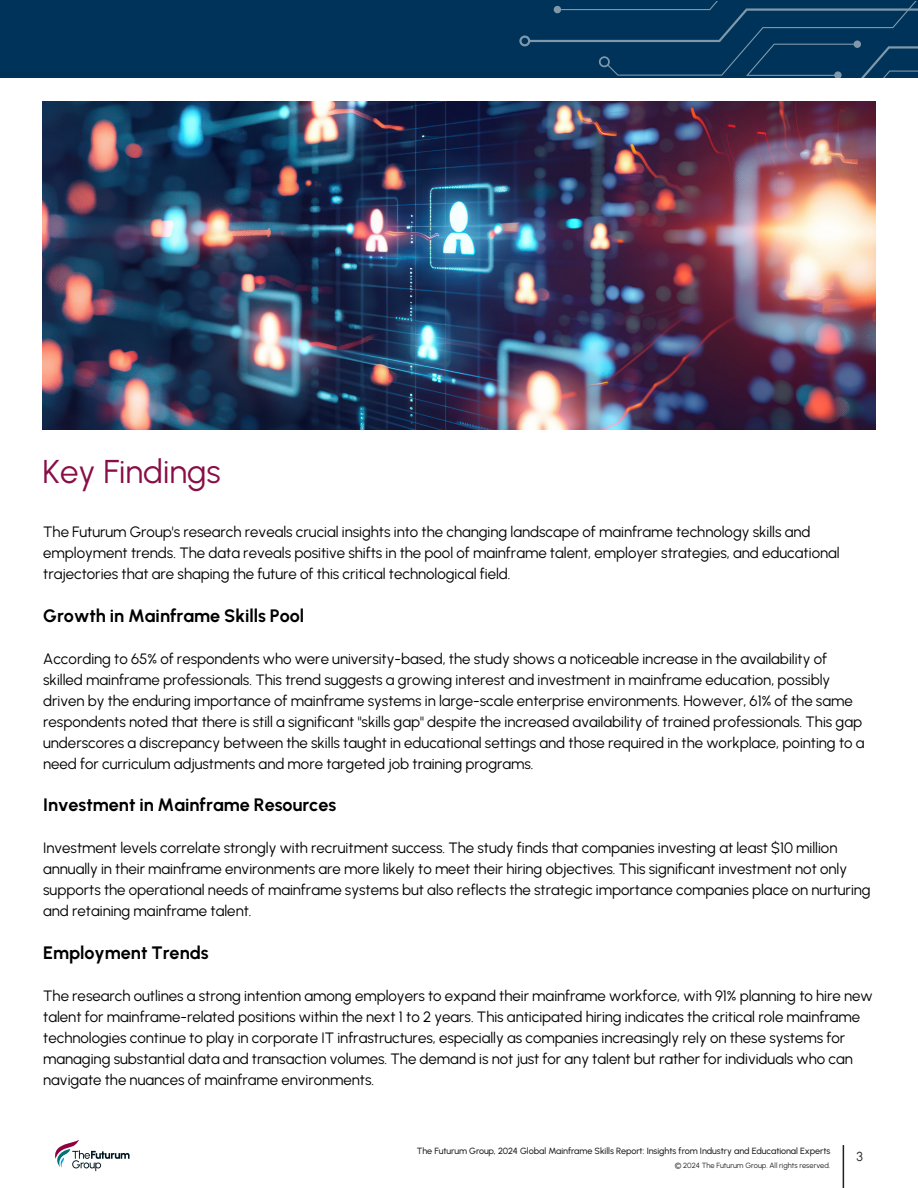
<style>
.page{position:relative;width:918px;height:1188px;background:#fff}
.page>*{position:absolute;margin:0;border:0;box-sizing:border-box;transform-origin:0 0}
.WH_Introduction_Header{font:33px "Urbanist";color:#880e46}
.footnote{font:18px "Urbanist";color:#000001}
.footnote-2{font:15px/21px "Urbanist";color:#000001}
.t1{font:13.05px "Urbanist";color:#231f20}
.t2{font:500 9px "Urbanist";letter-spacing:-.005em;color:#231f20}
.t3{font:7.5px "Urbanist";color:#231f20}
</style>
<div class="page">
<div style="left:0;top:0;width:918px;height:77px;background:#003359"></div>
<svg style="left:519px;top:2px;width:399px;height:76px"></svg>
<svg style="left:55px;top:1140px;width:75px;height:31px"></svg>
<hr style="left:843px;top:1145px;width:1px;height:43px;background:#231f20">
<img style="left:43px;top:101px;width:832px;height:328px">
<p class="WH_Introduction_Header" style="left:43px;top:450px;width:180px">Key Findings</p>
<p class="footnote-2" style="left:43px;top:521px;width:798px">The Futurum Group's research reveals crucial insights into the changing landscape of mainframe technology skills and employment trends. The data reveals positive shifts in the pool of mainframe talent, employer strategies, and educational trajectories that are shaping the future of this critical technological field.</p>
<p class="footnote" style="left:43px;top:603px;width:263px">Growth in Mainframe Skills Pool</p>
<p class="footnote-2" style="left:43px;top:648px;width:823px">According to 65% of respondents who were university-based, the study shows a noticeable increase in the availability of skilled mainframe professionals. This trend suggests a growing interest and investment in mainframe education, possibly driven by the enduring importance of mainframe systems in large-scale enterprise environments. However, 61% of the same respondents noted that there is still a significant "skills gap" despite the increased availability of trained professionals. This gap underscores a discrepancy between the skills taught in educational settings and those required in the workplace, pointing to a need for curriculum adjustments and more targeted job training programs.</p>
<p class="footnote" style="left:43px;top:793px;width:295px">Investment in Mainframe Resources</p>
<p class="footnote-2" style="left:43px;top:837px;width:829px">Investment levels correlate strongly with recruitment success. The study finds that companies investing at least $10 million annually in their mainframe environments are more likely to meet their hiring objectives. This significant investment not only supports the operational needs of mainframe systems but also reflects the strategic importance companies place on nurturing and retaining mainframe talent.</p>
<p class="footnote" style="left:43px;top:940px;width:167px">Employment Trends</p>
<p class="footnote-2" style="left:43px;top:985px;width:831px">The research outlines a strong intention among employers to expand their mainframe workforce, with 91% planning to hire new talent for mainframe-related positions within the next 1 to 2 years. This anticipated hiring indicates the critical role mainframe technologies continue to play in corporate IT infrastructures, especially as companies increasingly rely on these systems for managing substantial data and transaction volumes. The demand is not just for any talent but rather for individuals who can navigate the nuances of mainframe environments.</p>
<p class="t2" style="left:417px;top:1144px;width:415px">The Futurum Group, 2024 Global Mainframe Skills Report: Insights from Industry and Educational Experts</p>
<p class="t3" style="left:675px;top:1160px;width:157px">© 2024 The Futurum Group. All rights reserved.</p>
<p class="t1" style="left:856px;top:1148px;width:8px">3</p>
</div>
